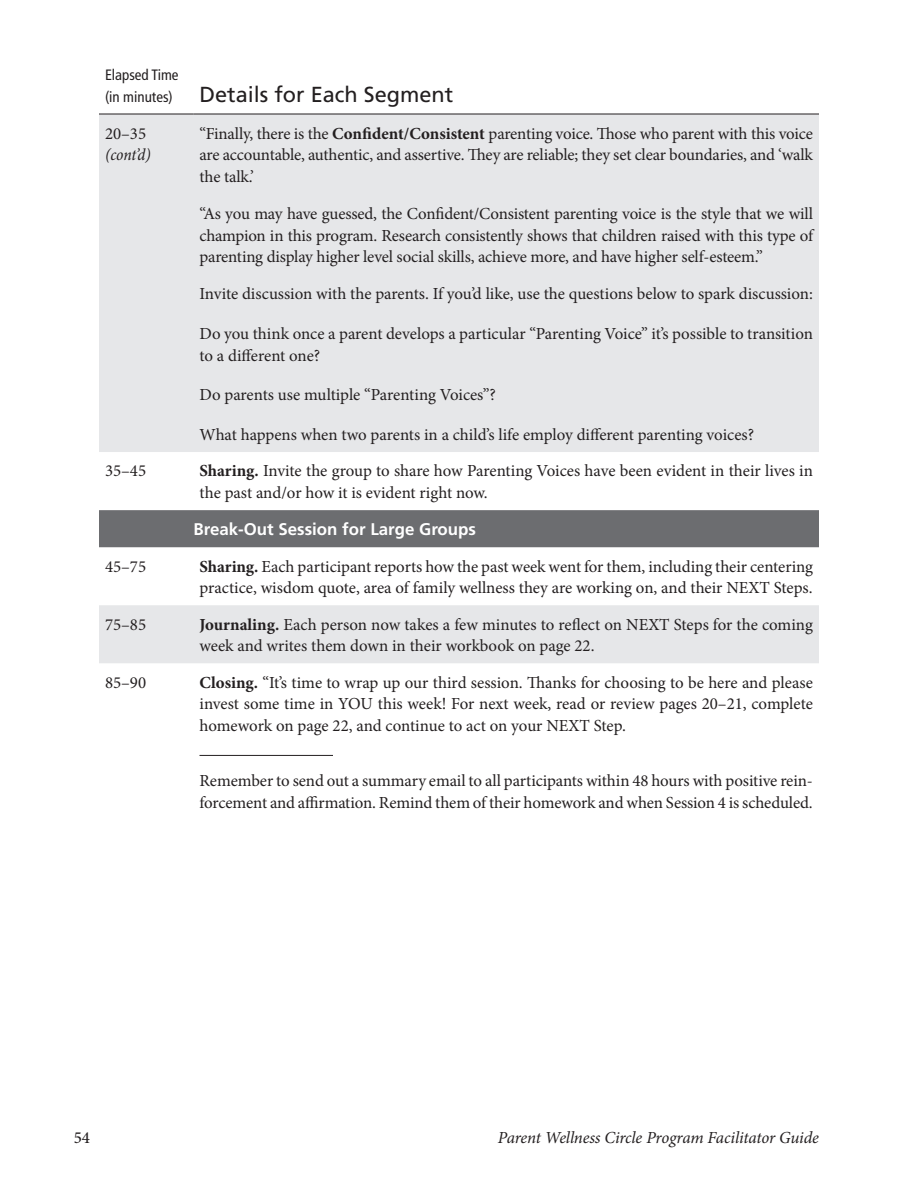
<style>
.page{position:relative;width:918px;height:1188px;background:#fff}
.page>*{position:absolute;margin:0;border:0;box-sizing:border-box;transform-origin:0 0}
.t1{font:21.75px "Frutiger LT Std";color:#231f20}
.t2{font:16.8px/21.8px "Minion Pro";letter-spacing:-.005em;color:#231f20}
.t3{font:italic 16.8px "Minion Pro";letter-spacing:-.015em;color:#231f20}
.t4{font:700 16.8px "Frutiger LT Std";color:#fff}
.t5{font:italic condensed 16.8px "Minion Pro";color:#231f20}
.t6{font:500 16.8px "Minion Pro";color:#231f20}
.t7{font:condensed 15px "Frutiger LT Std";color:#231f20}
.s1{font-stretch:condensed;font-size:15px}
.s2{font-weight:700}
</style>
<div class="page">
<div style="left:99px;top:115px;width:720px;height:337px;background:#e6e7e9"></div>
<div style="left:99px;top:510px;width:720px;height:37px;background:#6c6d70"></div>
<div style="left:99px;top:605px;width:720px;height:58px;background:#e6e7e9"></div>
<hr style="left:99px;top:114px;width:95px;height:1px;background:#231f20">
<hr style="left:194px;top:114px;width:625px;height:1px;background:#231f20">
<hr style="left:200px;top:755px;width:133px;height:1px;background:#231f20">
<p class="t7" style="left:105px;top:66px;width:75px">Elapsed Time</p>
<p class="t1" style="left:105px;top:82px;width:350px"><span class="s1">(in minutes)</span> Details for Each Segment</p>
<p class="t2" style="left:105px;top:122px;width:43px">20–35</p>
<p class="t5" style="left:105px;top:144px;width:47px">(cont’d)</p>
<p class="t2" style="left:200px;top:122px;width:615px;text-align:justify">“Finally, there is the <span class="s2">Confident/Consistent</span> parenting voice. Those who parent with this voice are accountable, authentic, and assertive. They are reliable; they set clear boundaries, and ‘walk the talk.’</p>
<p class="t2" style="left:200px;top:203px;width:617px;text-align:justify">“As you may have guessed, the Confident/Consistent parenting voice is the style that we will champion in this program. Research consistently shows that children raised with this type of parenting display higher level social skills, achieve more, and have higher self-esteem.”</p>
<p class="t2" style="left:200px;top:283px;width:615px">Invite discussion with the parents. If you’d like, use the questions below to spark discussion:</p>
<p class="t2" style="left:200px;top:323px;width:615px">Do you think once a parent develops a particular “Parenting Voice” it’s possible to transition to a different one?</p>
<p class="t2" style="left:200px;top:384px;width:298px">Do parents use multiple “Parenting Voices”?</p>
<p class="t2" style="left:200px;top:424px;width:556px">What happens when two parents in a child’s life employ different parenting voices?</p>
<p class="t2" style="left:105px;top:460px;width:43px">35–45</p>
<p class="t2" style="left:200px;top:460px;width:615px"><span class="s2">Sharing.</span> Invite the group to share how Parenting Voices have been evident in their lives in the past and/or how it is evident right now.</p>
<p class="t4" style="left:193px;top:519px;width:284px">Break-Out Session for Large Groups</p>
<p class="t2" style="left:105px;top:555px;width:43px">45–75</p>
<p class="t2" style="left:200px;top:555px;width:615px"><span class="s2">Sharing.</span> Each participant reports how the past week went for them, including their centering practice, wisdom quote, area of family wellness they are working on, and their NEXT Steps.</p>
<p class="t2" style="left:105px;top:613px;width:43px">75–85</p>
<p class="t2" style="left:200px;top:613px;width:615px"><span class="s2">Journaling.</span> Each person now takes a few minutes to reflect on NEXT Steps for the coming week and writes them down in their workbook on page 22.</p>
<p class="t2" style="left:105px;top:671px;width:43px">85–90</p>
<p class="t2" style="left:200px;top:671px;width:615px;text-align:justify"><span class="s2">Closing.</span> “It’s time to wrap up our third session. Thanks for choosing to be here and please invest some time in YOU this week! For next week, read or review pages 20–21, complete homework on page 22, and continue to act on your NEXT Step.</p>
<p class="t2" style="left:200px;top:770px;width:615px">Remember to send out a summary email to all participants within 48 hours with positive rein&shy;forcement and affirmation. Remind them of their homework and when Session 4 is scheduled.</p>
<p class="t6" style="left:74px;top:1126px;width:18px">54</p>
<p class="t3" style="left:498px;top:1126px;width:323px">Parent Wellness Circle Program Facilitator Guide</p>
</div>
